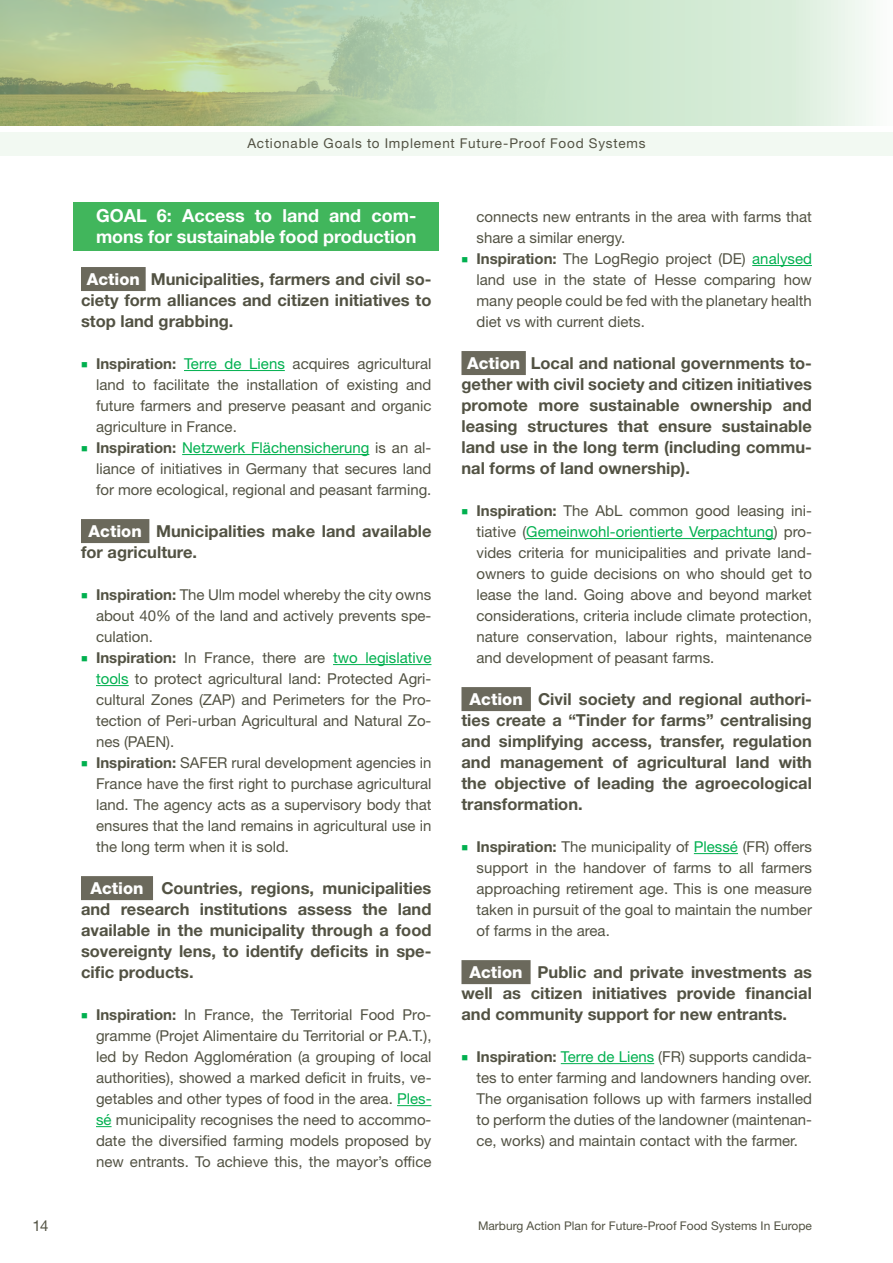
<style>
.page{position:relative;width:893px;height:1263px;background:#fff}
.page>*{position:absolute;margin:0;border:0;box-sizing:border-box;transform-origin:0 0}
.t1{font:700 18px/21px "Helvetica Neue LT Std";color:#fff}
.t2{font:700 16.5px/21px "Helvetica Neue LT Std";color:#525243;text-align:justify}
.t3{font:15px/21px "Helvetica Neue LT Std";color:#525243;text-align:justify}
.t4{font:13.5px "Helvetica Neue LT Std";letter-spacing:.06em;color:#525243}
.t5{font:12px "Helvetica Neue LT Std";color:#525243}
.s1{font-weight:800;color:#fff}
.s2{color:#00b04f}
.s3{font-weight:700}
</style>
<div class="page">
<svg style="left:0;top:0;width:869px;height:126px;background:#bfd6b3"></svg>
<div style="left:0;top:132px;width:893px;height:24px;background:#f2f9f2"></div>
<div style="left:74px;top:202px;width:365px;height:48px;background:#41b65c"></div>
<div style="left:81px;top:267px;width:65px;height:24px;background:#6b695c"></div>
<hr style="left:184px;top:370px;width:101px;height:1px;background:#00b04f">
<hr style="left:182px;top:454px;width:187px;height:1px;background:#00b04f">
<div style="left:81px;top:519px;width:68px;height:24px;background:#6b695c"></div>
<hr style="left:333px;top:664px;width:98px;height:1px;background:#00b04f">
<hr style="left:96px;top:685px;width:33px;height:1px;background:#00b04f">
<div style="left:81px;top:876px;width:72px;height:24px;background:#6b695c"></div>
<hr style="left:397px;top:1105px;width:34px;height:1px;background:#00b04f">
<svg style="left:96px;top:1126px;width:16px;height:1px"></svg>
<hr style="left:752px;top:265px;width:60px;height:1px;background:#00b04f">
<div style="left:461px;top:351px;width:65px;height:24px;background:#6b695c"></div>
<hr style="left:526px;top:538px;width:248px;height:1px;background:#00b04f">
<div style="left:461px;top:687px;width:70px;height:24px;background:#6b695c"></div>
<hr style="left:694px;top:853px;width:44px;height:1px;background:#00b04f">
<div style="left:461px;top:960px;width:70px;height:24px;background:#6b695c"></div>
<hr style="left:561px;top:1063px;width:93px;height:1px;background:#00b04f">
<p class="t4" style="left:247px;top:135px;width:400px">Actionable Goals to Implement Future-Proof Food Systems</p>
<p class="t1" style="left:96px;top:205px;width:322px">GOAL 6: Access to land and com&shy;mons for sustainable food production</p>
<p class="t2" style="left:81px;top:268px;width:352px;text-indent:6px"><span class="s1">Action</span> Municipalities, farmers and civil so&shy;ciety form alliances and citizen initiatives to stop land grabbing.</p>
<p class="t3" style="left:96px;top:353px;width:337px;text-indent:-15px"><span class="s2">■</span> <span class="s3">Inspiration:</span> <span class="s2">Terre de Liens</span> acquires agricultural land to facilitate the installation of existing and future farmers and preserve peasant and organic agriculture in France.</p>
<p class="t3" style="left:96px;top:437px;width:337px;text-indent:-15px"><span class="s2">■</span> <span class="s3">Inspiration:</span> <span class="s2">Netzwerk Flächensicherung</span> is an al&shy;liance of initiatives in Germany that secures land for more ecological, regional and peasant farming.</p>
<p class="t2" style="left:81px;top:520px;width:352px;text-indent:8px"><span class="s1">Action</span> Municipalities make land available for agriculture.</p>
<p class="t3" style="left:96px;top:584px;width:337px;text-indent:-15px"><span class="s2">■</span> <span class="s3">Inspiration:</span> The Ulm model whereby the city owns about 40% of the land and actively prevents spe&shy;culation.</p>
<p class="t3" style="left:96px;top:647px;width:337px;text-indent:-15px"><span class="s2">■</span> <span class="s3">Inspiration:</span> In France, there are <span class="s2">two legislative tools</span> to protect agricultural land: Protected Agri&shy;cultural Zones (ZAP) and Perimeters for the Pro&shy;tection of Peri-urban Agricultural and Natural Zo&shy;nes (PAEN).</p>
<p class="t3" style="left:96px;top:752px;width:337px;text-indent:-15px"><span class="s2">■</span> <span class="s3">Inspiration:</span> SAFER rural development agencies in France have the first right to purchase agricultural land. The agency acts as a supervisory body that ensures that the land remains in agricultural use in the long term when it is sold.</p>
<p class="t2" style="left:81px;top:877px;width:352px;text-indent:9px"><span class="s1">Action</span> Countries, regions, municipalities and research institutions assess the land available in the municipality through a food sovereignty lens, to identify deficits in spe&shy;cific products.</p>
<p class="t3" style="left:96px;top:1004px;width:337px;text-indent:-15px"><span class="s2">■</span> <span class="s3">Inspiration:</span> In France, the Territorial Food Pro&shy;gramme (Projet Alimentaire du Territorial or P.A.T.), led by Redon Agglomération (a grouping of local authorities), showed a marked deficit in fruits, ve&shy;getables and other types of food in the area. <span class="s2">Ples&shy;sé</span> municipality recognises the need to accommo&shy;date the diversified farming models proposed by new entrants. To achieve this, the mayor’s office</p>
<p class="t3" style="left:476px;top:206px;width:337px">connects new entrants in the area with farms that share a similar energy.</p>
<p class="t3" style="left:476px;top:248px;width:337px;text-indent:-15px"><span class="s2">■</span> <span class="s3">Inspiration:</span> The LogRegio project (DE) <span class="s2">analysed </span>land use in the state of Hesse comparing how many people could be fed with the planetary health diet vs with current diets.</p>
<p class="t2" style="left:461px;top:352px;width:352px;text-indent:6px"><span class="s1">Action</span> Local and national governments to&shy;gether with civil society and citizen initiatives promote more sustainable ownership and leasing structures that ensure sustainable land use in the long term (including commu&shy;nal forms of land ownership).</p>
<p class="t3" style="left:476px;top:500px;width:337px;text-indent:-15px"><span class="s2">■</span> <span class="s3">Inspiration:</span> The AbL common good leasing ini&shy;tiative (<span class="s2">Gemeinwohl-orientierte Verpachtung</span>) pro&shy;vides criteria for municipalities and private land&shy;owners to guide decisions on who should get to lease the land. Going above and beyond market considerations, criteria include climate protection, nature conservation, labour rights, maintenance and development of peasant farms.</p>
<p class="t2" style="left:461px;top:688px;width:352px;text-indent:8px"><span class="s1">Action</span> Civil society and regional authori&shy;ties create a “Tinder for farms” centralising and simplifying access, transfer, regulation and management of agricultural land with the objective of leading the agroecological transformation.</p>
<p class="t3" style="left:476px;top:836px;width:337px;text-indent:-15px"><span class="s2">■</span> <span class="s3">Inspiration:</span> The municipality of <span class="s2">Plessé</span> (FR) offers support in the handover of farms to all farmers approaching retirement age. This is one measure taken in pursuit of the goal to maintain the number of farms in the area.</p>
<p class="t2" style="left:461px;top:961px;width:352px;text-indent:8px"><span class="s1">Action</span> Public and private investments as well as citizen initiatives provide financial and community support for new entrants.</p>
<p class="t3" style="left:476px;top:1046px;width:337px;text-indent:-15px"><span class="s2">■</span> <span class="s3">Inspiration:</span> <span class="s2">Terre de Liens</span> (FR) supports candida&shy;tes to enter farming and landowners handing over.<br>The organisation follows up with farmers installed to perform the duties of the landowner (maintenan&shy;ce, works) and maintain contact with the farmer.</p>
<p class="t3" style="left:33px;top:1215px;width:17px">14</p>
<p class="t5" style="left:478px;top:1218px;width:335px">Marburg Action Plan for Future-Proof Food Systems In Europe</p>
</div>
